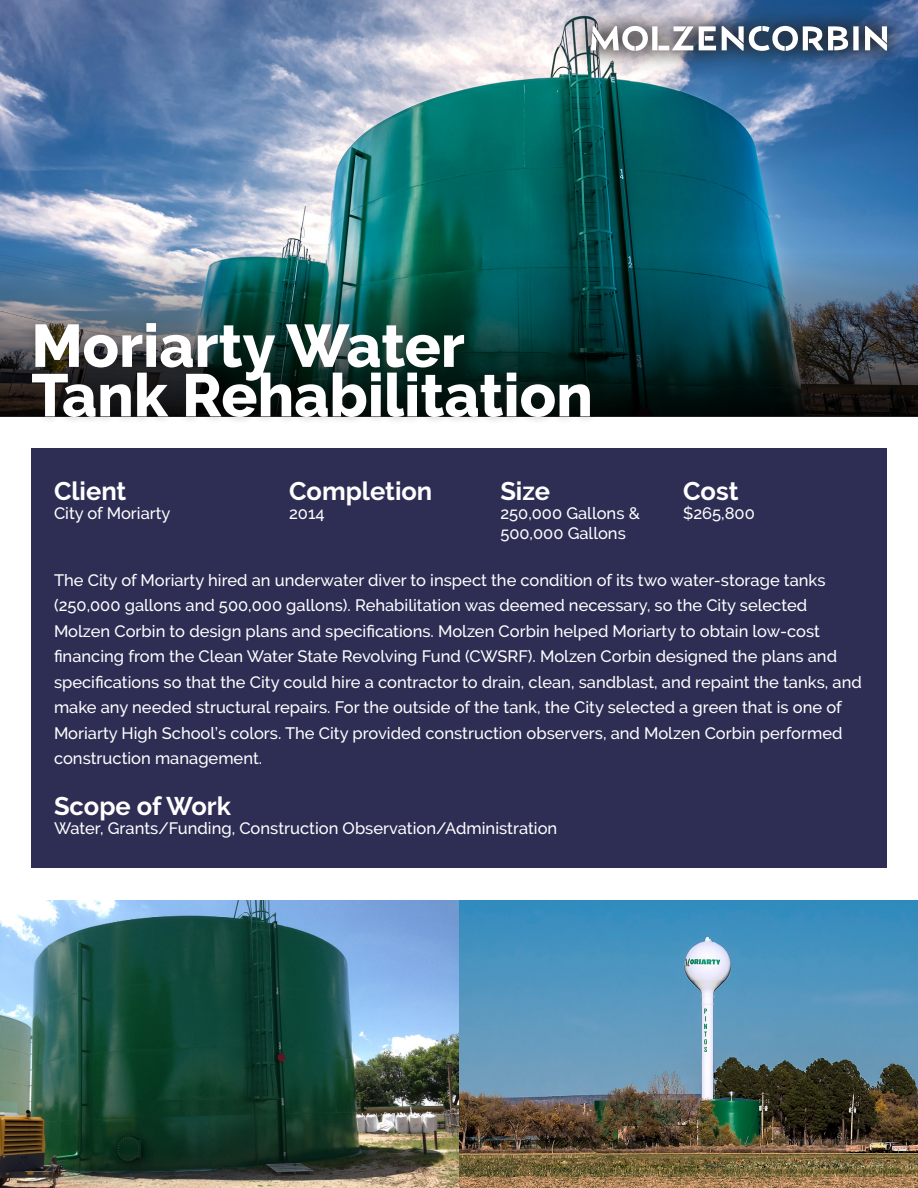
<style>
.page{position:relative;width:918px;height:1188px;background:#fff}
.page>*{position:absolute;margin:0;border:0;box-sizing:border-box;transform-origin:0 0}
.t1{font:800 60px "Raleway";color:#fff}
.t2{font:700 25.5px "Raleway";color:#fff}
.t3{font:500 16.5px/25.5px "Raleway";color:#fff}
</style>
<div class="page">
<img style="left:0;top:0;width:918px;height:252px">
<img style="left:0;top:901px;width:458px;height:287px">
<img style="left:460px;top:901px;width:458px;height:287px">
<img style="left:0;top:252px;width:918px;height:164px">
<div style="left:31px;top:448px;width:856px;height:420px;background:#2e2e55"></div>
<div style="left:24px;top:315px;width:574px;height:110px;background:#231f20;opacity:.25"></div>
<svg style="left:567px;top:1px;width:345px;height:74px;background:#6980a0"></svg>
<svg style="left:699px;top:26px;width:17px;height:24px"></svg>
<svg style="left:591px;top:26px;width:102px;height:25px"></svg>
<div style="left:853px;top:26px;width:6px;height:24px;background:#fff"></div>
<svg style="left:722px;top:26px;width:126px;height:25px"></svg>
<svg style="left:865px;top:26px;width:22px;height:25px"></svg>
<p class="t1" style="left:31px;top:312px;width:435px">Moriarty Water</p>
<p class="t1" style="left:31px;top:361px;width:563px">Tank Rehabilitation</p>
<p class="t2" style="left:54px;top:476px;width:74px">Client</p>
<p class="t3" style="left:54px;top:501px;width:118px">City of Moriarty</p>
<p class="t2" style="left:289px;top:476px;width:145px">Completion</p>
<p class="t3" style="left:289px;top:501px;width:37px">2014</p>
<p class="t2" style="left:500px;top:476px;width:51px">Size</p>
<p class="t3" style="left:500px;top:501px;width:141px">250,000 Gallons &amp;</p>
<p class="t3" style="left:500px;top:520px;width:127px">500,000 Gallons</p>
<p class="t2" style="left:683px;top:476px;width:57px">Cost</p>
<p class="t3" style="left:683px;top:501px;width:73px">$265,800</p>
<p class="t3" style="left:54px;top:567px;width:809px">The City of Moriarty hired an underwater diver to inspect the condition of its two water-storage tanks (250,000 gallons and 500,000 gallons). Rehabilitation was deemed necessary, so the City selected Molzen Corbin to design plans and specifications. Molzen Corbin helped Moriarty to obtain low-cost financing from the Clean Water State Revolving Fund (CWSRF). Molzen Corbin designed the plans and specifications so that the City could hire a contractor to drain, clean, sandblast, and repaint the tanks, and make any needed structural repairs. For the outside of the tank, the City selected a green that is one of Moriarty High School’s colors. The City provided construction observers, and Molzen Corbin performed construction management.</p>
<p class="t2" style="left:54px;top:791px;width:179px">Scope of Work</p>
<p class="t3" style="left:54px;top:816px;width:505px">Water, Grants/Funding, Construction Observation/Administration</p>
</div>
